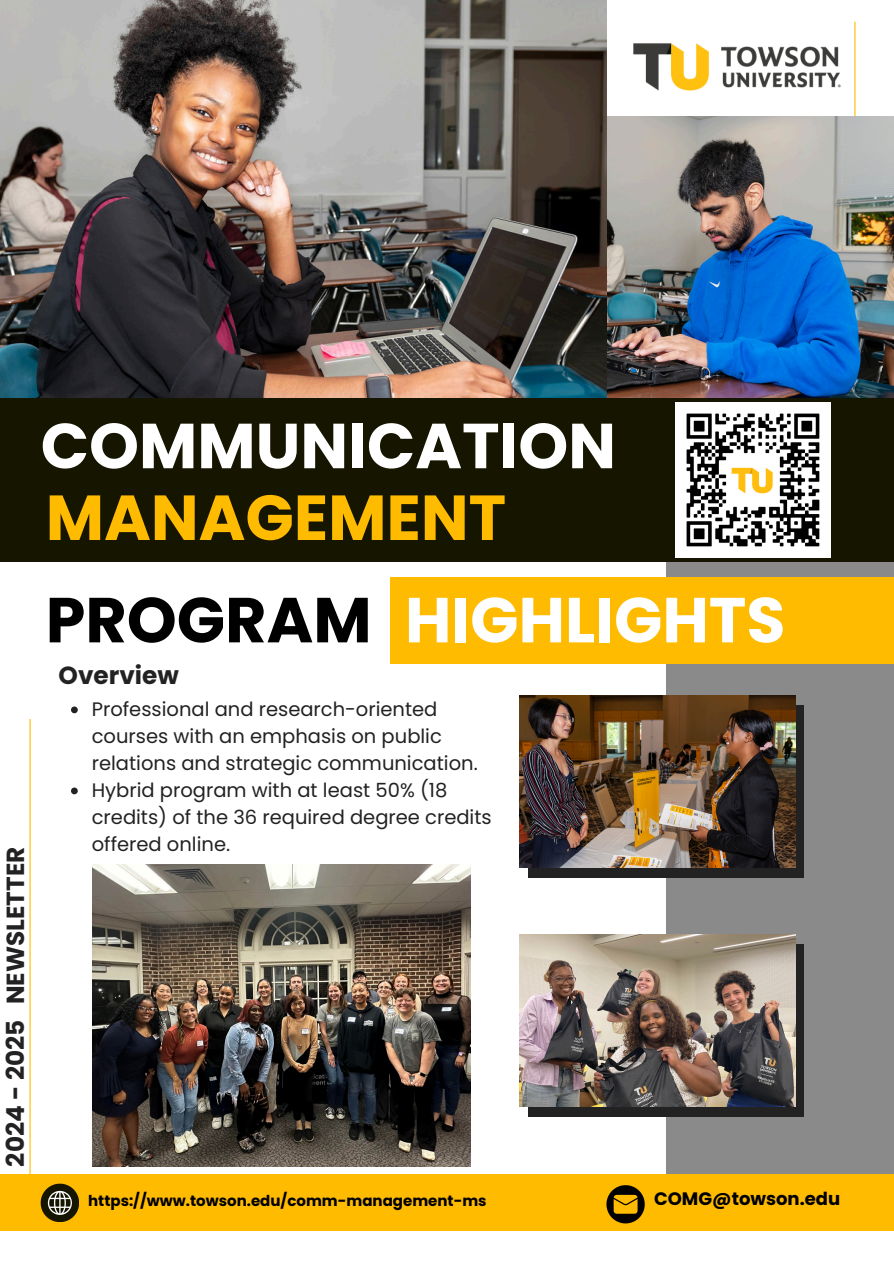
<style>
.page{position:relative;width:894px;height:1264px;background:#fff}
.page>*{position:absolute;margin:0;border:0;box-sizing:border-box;transform-origin:0 0}
.t1{font:700 63.45px "Poppins";color:#fff}
.t2{font:700 63.45px "Poppins";color:#fb0}
.t3{font:700 63.45px "Poppins";color:#000}
.t4{font:700 24.75px "Poppins";color:#222}
.t5{font:19.5px/27px "Poppins";color:#222}
.t6{font:700 18px "Poppins";color:#000}
.t7{font:700 15px "Poppins";color:#000}
</style>
<div class="page">
<div style="left:666px;top:477px;width:227px;height:725px;background:#8a8a8a"></div>
<div style="left:390px;top:577px;width:503px;height:87px;background:#fb0"></div>
<hr style="left:29px;top:719px;width:2px;height:498px;background:#fb0">
<hr style="left:854px;top:22px;width:1px;height:376px;background:#fb0">
<div style="left:0;top:1174px;width:893px;height:56px;background:#fb0"></div>
<img style="left:606px;top:117px;width:287px;height:281px">
<img style="left:0;top:0;width:606px;height:398px">
<div style="left:528px;top:705px;width:275px;height:172px;background:#222"></div>
<svg style="left:528px;top:944px;width:275px;height:172px;background:#343331"></svg>
<img style="left:519px;top:695px;width:275px;height:172px">
<img style="left:519px;top:934px;width:275px;height:172px">
<img style="left:633px;top:23px;width:223px;height:88px">
<svg style="left:41px;top:1183px;width:38px;height:38px"></svg>
<svg style="left:606px;top:1185px;width:38px;height:38px"></svg>
<div style="left:0;top:398px;width:893px;height:164px;background:#151500"></div>
<img style="left:93px;top:864px;width:378px;height:301px">
<img style="left:675px;top:402px;width:155px;height:155px">
<svg style="left:71px;top:706px;width:7px;height:7px"></svg>
<svg style="left:71px;top:787px;width:7px;height:7px"></svg>
<p class="t1" style="left:41px;top:401px;width:576px">COMMUNICATION</p>
<p class="t2" style="left:46px;top:473px;width:462px">MANAGEMENT</p>
<h2 class="t4" style="left:-2px;top:1166px;width:321px;rotate:-90deg">2024 - 2025 NEWSLETTER</h2>
<p class="t3" style="left:46px;top:575px;width:327px">PROGRAM</p>
<p class="t1" style="left:405px;top:575px;width:382px">HIGHLIGHTS</p>
<h1 class="t4" style="left:59px;top:658px;width:122px">Overview</h1>
<h3 class="t5" style="left:92px;top:695px;width:387px">Professional and research-oriented courses with an emphasis on public relations and strategic communication.</h3>
<p class="t5" style="left:92px;top:776px;width:401px">Hybrid program with at least 50% (18 credits) of the 36 required degree credits offered online.</p>
<h1 class="t7" style="left:88px;top:1189px;width:400px">https://www.towson.edu/comm-management-ms</h1>
<p class="t6" style="left:654px;top:1185px;width:188px">COMG@towson.edu</p>
</div>
